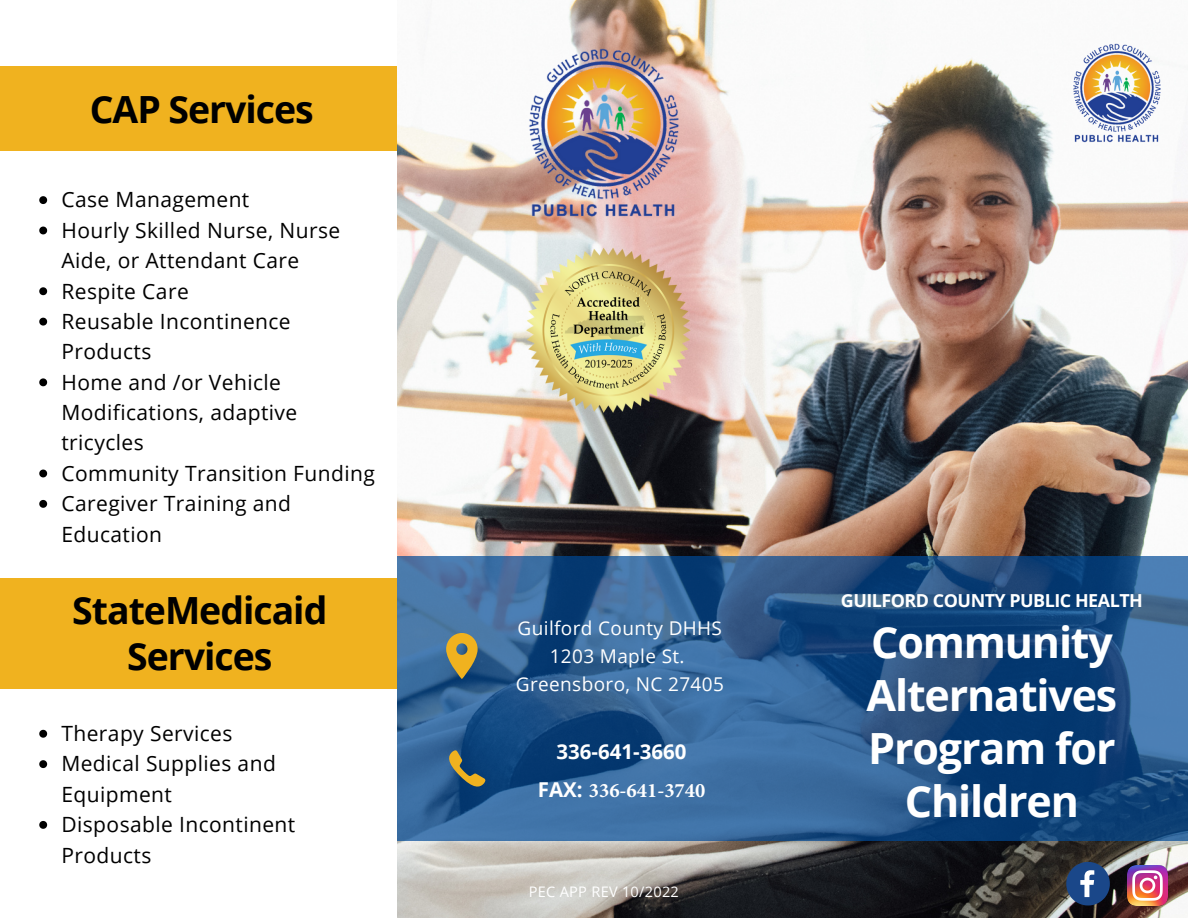
<style>
.page{position:relative;width:1188px;height:918px;background:#fff}
.page>*{position:absolute;margin:0;border:0;box-sizing:border-box;transform-origin:0 0}
.t1{font:700 43.05px/52.8px "Open Sans";letter-spacing:-.025em;color:#fff;text-align:center}
.t2{font:700 37.5px/46.2px "Open Sans";letter-spacing:-.025em;color:#000;text-align:center}
.t3{font:21px/30.3px "Open Sans";letter-spacing:.02em;color:#000}
.t4{font:700 20.55px "Minion Pro";color:#fff}
.t5{font:700 20.55px "Open Sans";color:#fff}
.t6{font:19.05px/28.2px "Open Sans";letter-spacing:.02em;color:#fff;text-align:center}
.t7{font:700 18px "Open Sans";letter-spacing:-.025em;color:#fff}
.t8{font:14.55px "Open Sans";letter-spacing:.02em;color:#fff}
.s1{font-family:"Open Sans"}
</style>
<div class="page">
<img style="left:397px;top:0;width:791px;height:918px">
<svg style="left:397px;top:556px;width:791px;height:285px;background:#28588c"></svg>
<svg style="left:446px;top:633px;width:32px;height:46px"></svg>
<svg style="left:1066px;top:862px;width:44px;height:44px;background:#3c5a85"></svg>
<img style="left:1127px;top:865px;width:40px;height:40px">
<img style="left:517px;top:44px;width:173px;height:174px">
<svg style="left:39px;top:196px;width:8px;height:8px"></svg>
<svg style="left:39px;top:227px;width:8px;height:7px"></svg>
<svg style="left:39px;top:287px;width:8px;height:8px"></svg>
<svg style="left:39px;top:318px;width:8px;height:8px"></svg>
<svg style="left:39px;top:378px;width:8px;height:8px"></svg>
<svg style="left:39px;top:470px;width:8px;height:7px"></svg>
<svg style="left:39px;top:500px;width:8px;height:8px"></svg>
<svg style="left:446px;top:750px;width:40px;height:40px;background:#4b6163"></svg>
<div style="left:0;top:67px;width:397px;height:84px;background:#f0b21f"></div>
<div style="left:0;top:578px;width:397px;height:110px;background:#f0b21f"></div>
<svg style="left:39px;top:730px;width:8px;height:8px"></svg>
<svg style="left:39px;top:760px;width:8px;height:8px"></svg>
<svg style="left:39px;top:821px;width:8px;height:8px"></svg>
<img style="left:522px;top:247px;width:168px;height:168px">
<img style="left:1066px;top:41px;width:102px;height:102px">
<h2 class="t2" style="left:90px;top:85px;width:225px">CAP Services</h2>
<p class="t3" style="left:61px;top:184px;width:315px">Case Management<br>Hourly Skilled Nurse, Nurse<br>Aide, or Attendant Care<br>Respite Care<br>Reusable Incontinence<br>Products<br>Home and /or Vehicle<br>Modifications, adaptive tricycles<br>Community Transition Funding<br>Caregiver Training and<br>Education</p>
<h2 class="t2" style="left:72px;top:587px;width:257px">StateMedicaid<br>Services</h2>
<p class="t3" style="left:61px;top:718px;width:235px">Therapy Services<br>Medical Supplies and<br>Equipment<br>Disposable Incontinent<br>Products</p>
<p class="t6" style="left:516px;top:613px;width:209px">Guilford County DHHS<br>1203 Maple St.<br>Greensboro, NC 27405</p>
<p class="t5" style="left:557px;top:737px;width:131px">336-641-3660</p>
<p class="t4" style="left:538px;top:776px;width:169px"><span class="s1">FAX:</span> 336-641-3740</p>
<p class="t8" style="left:529px;top:881px;width:152px">PEC APP REV 10/2022</p>
<p class="t7" style="left:841px;top:587px;width:304px">GUILFORD COUNTY PUBLIC HEALTH</p>
<h1 class="t1" style="left:867px;top:615px;width:252px">Community<br>Alternatives<br>Program for<br>Children</h1>
</div>
